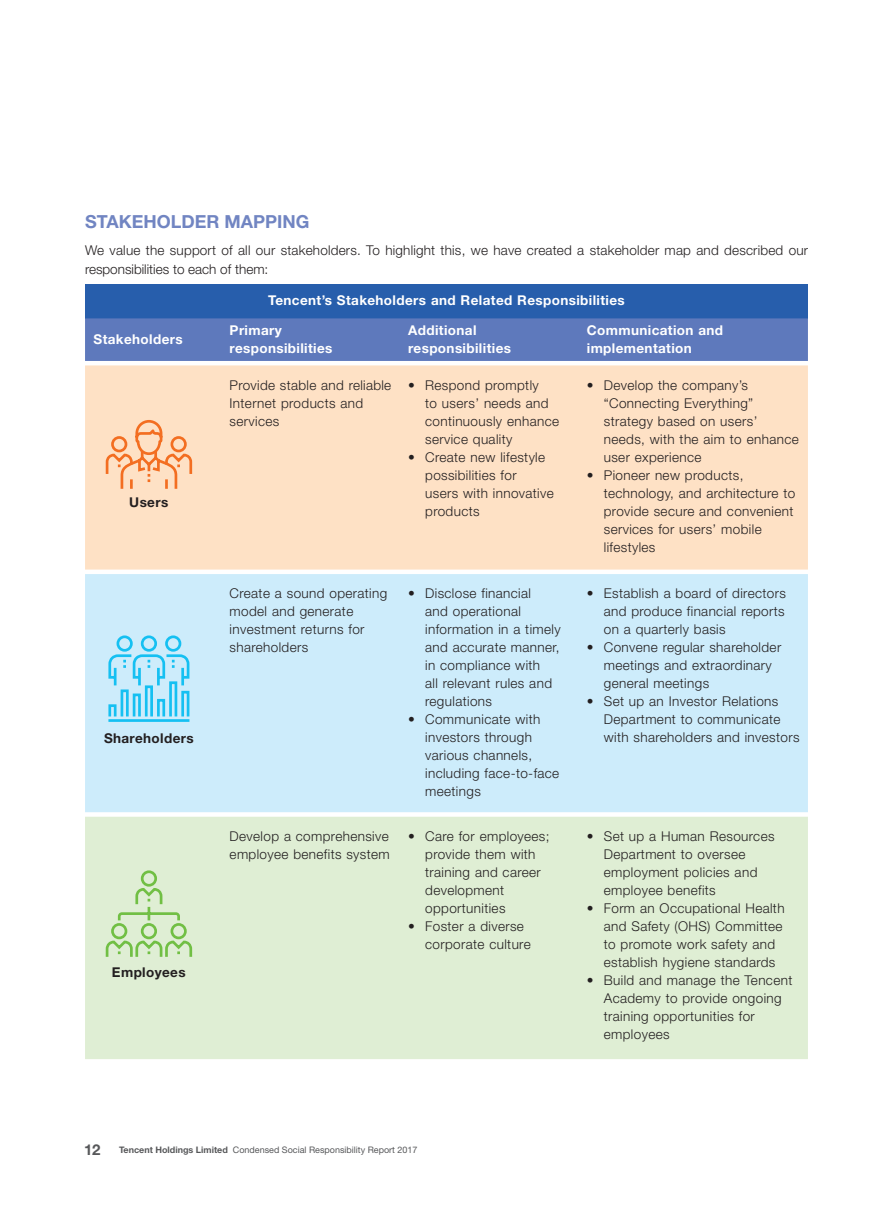
<style>
.page{position:relative;width:893px;height:1212px;background:#fff}
.page>*{position:absolute;margin:0;border:0;box-sizing:border-box;transform-origin:0 0}
.t1{font:700 18px "Helvetica Neue LT Std";color:#7185c2}
.t2{font:300 13.5px/18px "Helvetica Neue LT Std";letter-spacing:.03em;color:#231f20}
.t3{font:700 13.5px/18px "Helvetica Neue LT Std";letter-spacing:.03em;color:#fff}
.t4{font:700 13.5px "Helvetica Neue LT Std";letter-spacing:.03em;color:#231f20}
.t5{font:9px "Helvetica Neue LT Std";color:#57585a}
.s1{font-weight:700;font-size:15px}
.s2{font-weight:700}
</style>
<div class="page">
<div style="left:85px;top:284px;width:723px;height:34px;background:#275eac"></div>
<div style="left:85px;top:318px;width:723px;height:43px;background:#5e79bc"></div>
<div style="left:85px;top:365px;width:723px;height:204px;background:#fee1c5"></div>
<div style="left:85px;top:574px;width:723px;height:238px;background:#cdecfb"></div>
<div style="left:85px;top:817px;width:723px;height:242px;background:#dfeed4"></div>
<svg style="left:104px;top:419px;width:89px;height:72px"></svg>
<svg style="left:106px;top:634px;width:86px;height:89px"></svg>
<svg style="left:104px;top:869px;width:89px;height:90px"></svg>
<h1 class="t1" style="left:85px;top:210px;width:60px">Stakeholder</h1>
<h1 class="t1" style="left:224px;top:210px;width:29px">Mapping</h1>
<p class="t2" style="left:85px;top:240px;width:725px;line-height:18.8px">We value the support of all our stakeholders. To highlight this, we have created a stakeholder map and described our responsibilities to each of them:</p>
<p class="t3" style="left:268px;top:291px;width:358px">Tencent’s Stakeholders and Related Responsibilities</p>
<p class="t3" style="left:94px;top:330px;width:91px">Stakeholders</p>
<p class="t3" style="left:230px;top:321px;width:104px">Primary responsibilities</p>
<p class="t3" style="left:408px;top:321px;width:104px">Additional responsibilities</p>
<p class="t3" style="left:587px;top:321px;width:138px">Communication and implementation</p>
<p class="t4" style="left:129px;top:494px;width:41px">Users</p>
<p class="t4" style="left:104px;top:730px;width:91px">Shareholders</p>
<p class="t4" style="left:112px;top:964px;width:75px">Employees</p>
<p class="t2" style="left:230px;top:376px;width:163px">Provide stable and reliable<br>Internet products and services</p>
<p class="t2" style="left:425px;top:375px;width:135px;text-indent:-17px">• Respond promptly<br>to users’ needs and continuously enhance service quality</p>
<p class="t2" style="left:425px;top:447px;width:130px;text-indent:-17px">• Create new lifestyle possibilities for<br>users with innovative products</p>
<p class="t2" style="left:230px;top:584px;width:159px">Create a sound operating model and generate investment returns for shareholders</p>
<p class="t2" style="left:425px;top:584px;width:137px;text-indent:-17px">• Disclose financial<br>and operational information in a timely and accurate manner, in compliance with<br>all relevant rules and regulations</p>
<p class="t2" style="left:425px;top:710px;width:136px;text-indent:-17px">• Communicate with investors through various channels, including face-to-face meetings</p>
<p class="t2" style="left:230px;top:827px;width:162px">Develop a comprehensive employee benefits system</p>
<p class="t2" style="left:425px;top:827px;width:126px;text-indent:-17px">• Care for employees; provide them with training and career development opportunities</p>
<p class="t2" style="left:425px;top:917px;width:107px;text-indent:-17px">• Foster a diverse corporate culture</p>
<p class="t2" style="left:604px;top:375px;width:196px;text-indent:-17px">• Develop the company’s “Connecting Everything” strategy based on users’ needs, with the aim to enhance user experience</p>
<p class="t2" style="left:604px;top:465px;width:193px;text-indent:-17px">• Pioneer new products, technology, and architecture to provide secure and convenient services for users’ mobile lifestyles</p>
<p class="t2" style="left:604px;top:584px;width:184px;text-align:justify;text-indent:-17px">• Establish a board of directors and produce financial reports on a quarterly basis</p>
<p class="t2" style="left:604px;top:638px;width:179px;text-indent:-17px">• Convene regular shareholder meetings and extraordinary general meetings</p>
<p class="t2" style="left:604px;top:692px;width:197px;text-indent:-17px">• Set up an Investor Relations<br>Department to communicate with shareholders and investors</p>
<p class="t2" style="left:604px;top:826px;width:172px;text-indent:-17px">• Set up a Human Resources<br>Department to oversee employment policies and employee benefits</p>
<p class="t2" style="left:604px;top:898px;width:182px;text-indent:-17px">• Form an Occupational Health and Safety (OHS) Committee to promote work safety and establish hygiene standards</p>
<p class="t2" style="left:604px;top:970px;width:190px;text-indent:-17px">• Build and manage the Tencent<br>Academy to provide ongoing training opportunities for employees</p>
<p class="t5" style="left:84px;top:1144px;width:335px"><span class="s1">12</span> <span class="s2">Tencent Holdings Limited</span> Condensed Social Responsibility Report 2017</p>
</div>
